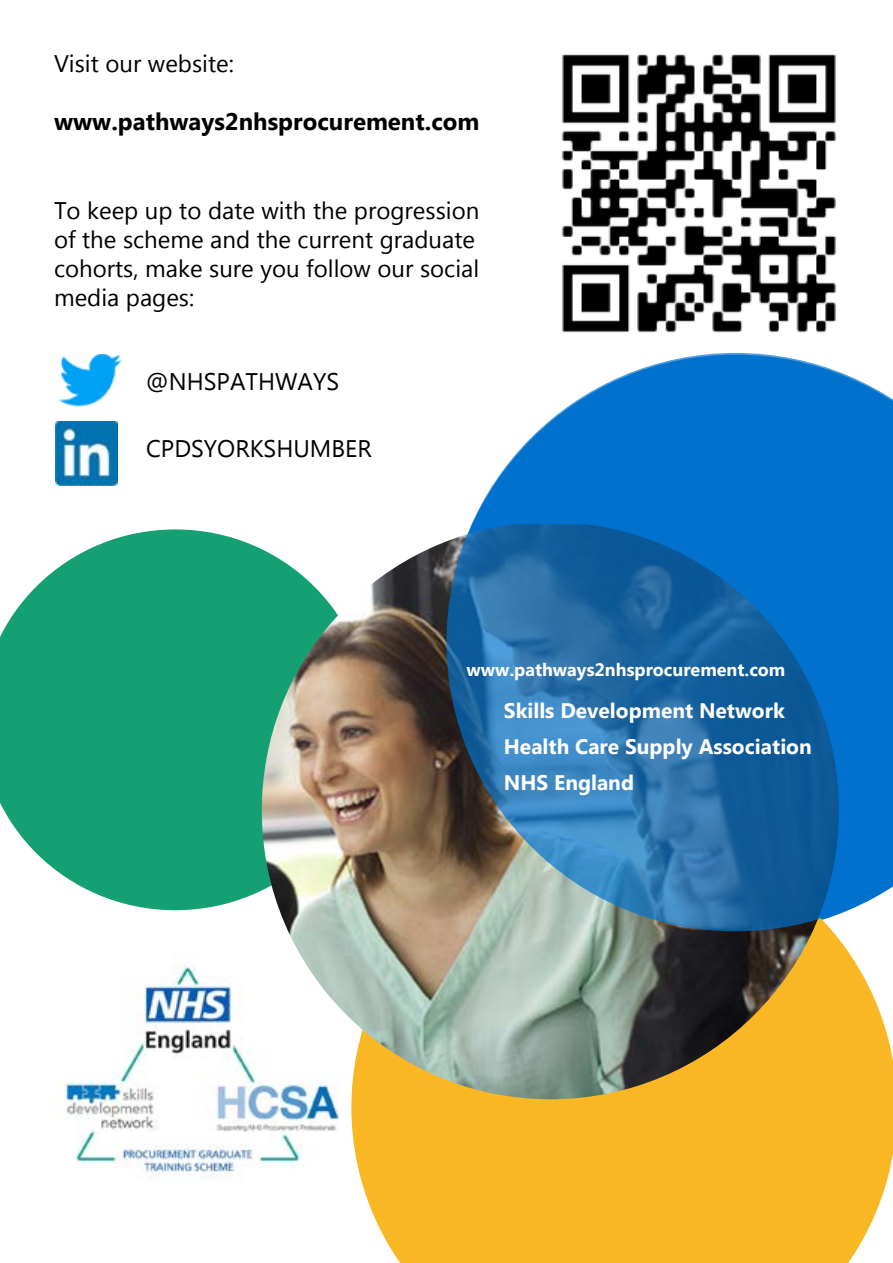
<style>
.page{position:relative;width:893px;height:1263px;background:#fff}
.page>*{position:absolute;margin:0;border:0;box-sizing:border-box;transform-origin:0 0}
.t1{font:24px/28.8px "Microsoft New Tai Lue";color:#000}
.t2{font:700 24px "Microsoft New Tai Lue";color:#000}
.t3{font:700 21px/36px "Microsoft New Tai Lue";color:#fff}
.t4{font:700 18px "Microsoft New Tai Lue";color:#fff}
</style>
<div class="page">
<img style="left:56px;top:962px;width:284px;height:218px">
<img style="left:561px;top:54px;width:276px;height:279px">
<img style="left:59px;top:355px;width:63px;height:52px">
<img style="left:55px;top:422px;width:63px;height:63px">
<svg style="left:0;top:529px;width:262px;height:381px;background:#2fab83"></svg>
<svg style="left:351px;top:939px;width:542px;height:324px;background:#fabc33"></svg>
<img style="left:262px;top:541px;width:577px;height:558px">
<svg style="left:446px;top:353px;width:447px;height:578px;background:#2f7cb9"></svg>
<p class="t1" style="left:54px;top:51px;width:181px">Visit our website:</p>
<p class="t2" style="left:54px;top:107px;width:427px">www.pathways2nhsprocurement.com</p>
<p class="t1" style="left:54px;top:198px;width:427px">To keep up to date with the progression of the scheme and the current graduate cohorts, make sure you follow our social media pages:</p>
<p class="t1" style="left:146px;top:369px;width:195px">@NHSPATHWAYS</p>
<p class="t1" style="left:146px;top:436px;width:227px">CPDSYORKSHUMBER</p>
<p class="t4" style="left:466px;top:660px;width:321px">www.pathways2nhsprocurement.com</p>
<p class="t3" style="left:504px;top:694px;width:309px">Skills Development Network<br>Health Care Supply Association<br>NHS England</p>
</div>
